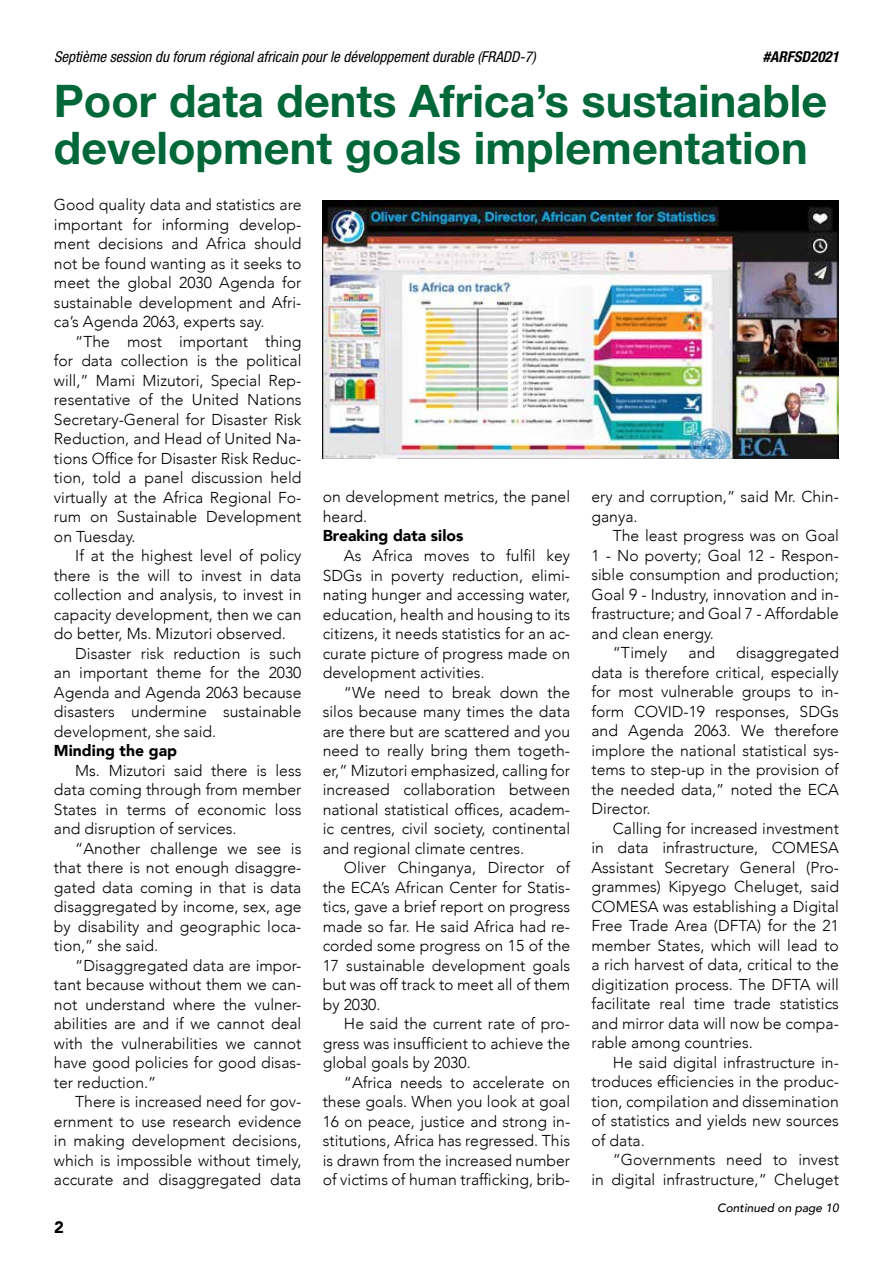
<style>
.page{position:relative;width:893px;height:1263px;background:#fff}
.page>*{position:absolute;margin:0;border:0;box-sizing:border-box;transform-origin:0 0}
.t1{font:700 45px/46.5px "Helvetica Neue LT Std";color:#006838}
.t2{font:900 16.5px "Avenir";color:#000}
.t3{font:300 15.75px/19.5px "Avenir";color:#000;text-align:justify}
.t4{font:900 15.75px "Avenir";color:#000}
.t5{font:italic condensed 15px "Helvetica Neue LT Std";color:#000}
.t6{font:italic 700 condensed 15px "Helvetica Neue LT Std";color:#000}
.t7{font:italic 500 12px "Avenir";color:#000}
</style>
<div class="page">
<img style="left:323px;top:201px;width:516px;height:257px">
<p class="t5" style="left:54px;top:48px;width:483px">Septième session du forum régional africain pour le développement durable (FRADD-7)</p>
<p class="t6" style="left:763px;top:47px;width:78px">#ARFSD2021</p>
<h1 class="t1" style="left:54px;top:77px;width:775px">Poor data dents Africa’s sustainable development goals implementation</h1>
<p class="t3" style="left:54px;top:195px;width:249px">Good quality data and statistics are important for informing develop&shy;ment decisions and Africa should not be found wanting as it seeks to meet the global 2030 Agenda for sustainable development and Afri&shy;ca’s Agenda 2063, experts say.</p>
<p class="t3" style="left:54px;top:331px;width:249px;text-indent:21px">“The most important thing for data collection is the political will,” Mami Mizutori, Special Rep&shy;resentative of the United Nations Secretary-General for Disaster Risk Reduction, and Head of United Na&shy;tions Office for Disaster Risk Reduc&shy;tion, told a panel discussion held virtually at the Africa Regional Fo&shy;rum on Sustainable Development on Tuesday.</p>
<p class="t3" style="left:75px;top:546px;width:228px">If at the highest level of policy</p>
<p class="t3" style="left:54px;top:565px;width:249px">there is the will to invest in data</p>
<p class="t3" style="left:54px;top:585px;width:249px">collection and analysis, to invest in</p>
<p class="t3" style="left:54px;top:604px;width:249px">capacity development, then we can</p>
<p class="t3" style="left:54px;top:624px;width:234px">do better, Ms. Mizutori observed.</p>
<p class="t3" style="left:75px;top:643px;width:228px">Disaster risk reduction is such</p>
<p class="t3" style="left:54px;top:663px;width:249px">an important theme for the 2030</p>
<p class="t3" style="left:54px;top:682px;width:249px">Agenda and Agenda 2063 because</p>
<p class="t3" style="left:54px;top:702px;width:249px">disasters undermine sustainable</p>
<p class="t3" style="left:54px;top:721px;width:164px">development, she said.</p>
<p class="t4" style="left:54px;top:737px;width:125px">Minding the gap</p>
<p class="t3" style="left:54px;top:760px;width:249px;text-indent:21px">Ms. Mizutori said there is less data coming through from member States in terms of economic loss and disruption of services.</p>
<p class="t3" style="left:54px;top:838px;width:249px;text-indent:21px">“Another challenge we see is that there is not enough disaggre&shy;gated data coming in that is data disaggregated by income, sex, age by disability and geographic loca&shy;tion,” she said.</p>
<p class="t3" style="left:54px;top:955px;width:249px;text-indent:21px">“Disaggregated data are impor&shy;tant because without them we can&shy;not understand where the vulner&shy;abilities are and if we cannot deal with the vulnerabilities we cannot have good policies for good disas&shy;ter reduction.”</p>
<p class="t3" style="left:54px;top:1092px;width:249px;text-indent:21px">There is increased need for gov&shy;ernment to use research evidence in making development decisions, which is impossible without timely, accurate and disaggregated data</p>
<p class="t3" style="left:591px;top:487px;width:249px">ery and corruption,” said Mr. Chin&shy;ganya.</p>
<p class="t3" style="left:613px;top:526px;width:228px">The least progress was on Goal</p>
<p class="t3" style="left:591px;top:546px;width:249px">1 - No poverty; Goal 12 - Respon-</p>
<p class="t3" style="left:591px;top:565px;width:249px">sible consumption and production;</p>
<p class="t3" style="left:591px;top:585px;width:249px">Goal 9 - Industry, innovation and in-</p>
<p class="t3" style="left:591px;top:604px;width:249px">frastructure; and Goal 7 - Affordable</p>
<p class="t3" style="left:591px;top:624px;width:124px">and clean energy.</p>
<p class="t3" style="left:613px;top:643px;width:56px">“Timely</p>
<p class="t3" style="left:688px;top:643px;width:28px">and</p>
<p class="t3" style="left:323px;top:487px;width:249px">on development metrics, the panel heard.</p>
<p class="t4" style="left:323px;top:522px;width:142px">Breaking data silos</p>
<p class="t3" style="left:323px;top:546px;width:249px;text-indent:21px">As Africa moves to fulfil key SDGs in poverty reduction, elimi&shy;nating hunger and accessing water, education, health and housing to its citizens, it needs statistics for an ac&shy;curate picture of progress made on development activities.</p>
<p class="t3" style="left:323px;top:682px;width:249px;text-indent:21px">“We need to break down the silos because many times the data are there but are scattered and you need to really bring them togeth&shy;er,” Mizutori emphasized, calling for increased collaboration between national statistical offices, academ&shy;ic centres, civil society, continental and regional climate centres.</p>
<p class="t3" style="left:323px;top:858px;width:249px;text-indent:21px">Oliver Chinganya, Director of the ECA’s African Center for Statis&shy;tics, gave a brief report on progress made so far. He said Africa had re&shy;corded some progress on 15 of the 17 sustainable development goals but was off track to meet all of them by 2030.</p>
<p class="t3" style="left:323px;top:1014px;width:249px;text-indent:21px">He said the current rate of pro&shy;gress was insufficient to achieve the global goals by 2030.</p>
<p class="t3" style="left:323px;top:1072px;width:249px;text-indent:21px">“Africa needs to accelerate on these goals. When you look at goal 16 on peace, justice and strong in&shy;stitutions, Africa has regressed. This is drawn from the increased number of victims of human trafficking, brib-</p>
<p class="t3" style="left:591px;top:643px;width:249px;text-indent:145px">disaggregated data is therefore critical, especially for most vulnerable groups to in&shy;form COVID-19 responses, SDGs and Agenda 2063. We therefore implore the national statistical sys&shy;tems to step-up in the provision of the needed data,” noted the ECA Director.</p>
<p class="t3" style="left:591px;top:819px;width:249px;text-indent:21px">Calling for increased investment in data infrastructure, COMESA Assistant Secretary General (Pro&shy;grammes) Kipyego Cheluget, said COMESA was establishing a Digital Free Trade Area (DFTA) for the 21 member States, which will lead to a rich harvest of data, critical to the digitization process. The DFTA will facilitate real time trade statistics and mirror data will now be compa&shy;rable among countries.</p>
<p class="t3" style="left:591px;top:1053px;width:249px;text-indent:21px">He said digital infrastructure in&shy;troduces efficiencies in the produc&shy;tion, compilation and dissemination of statistics and yields new sources of data.</p>
<p class="t3" style="left:591px;top:1150px;width:249px;text-align:right">“Governments need to invest<br>in digital infrastructure,” Cheluget</p>
<p class="t7" style="left:717px;top:1200px;width:123px">Continued on page 10</p>
<p class="t2" style="left:54px;top:1213px;width:11px">2</p>
</div>
